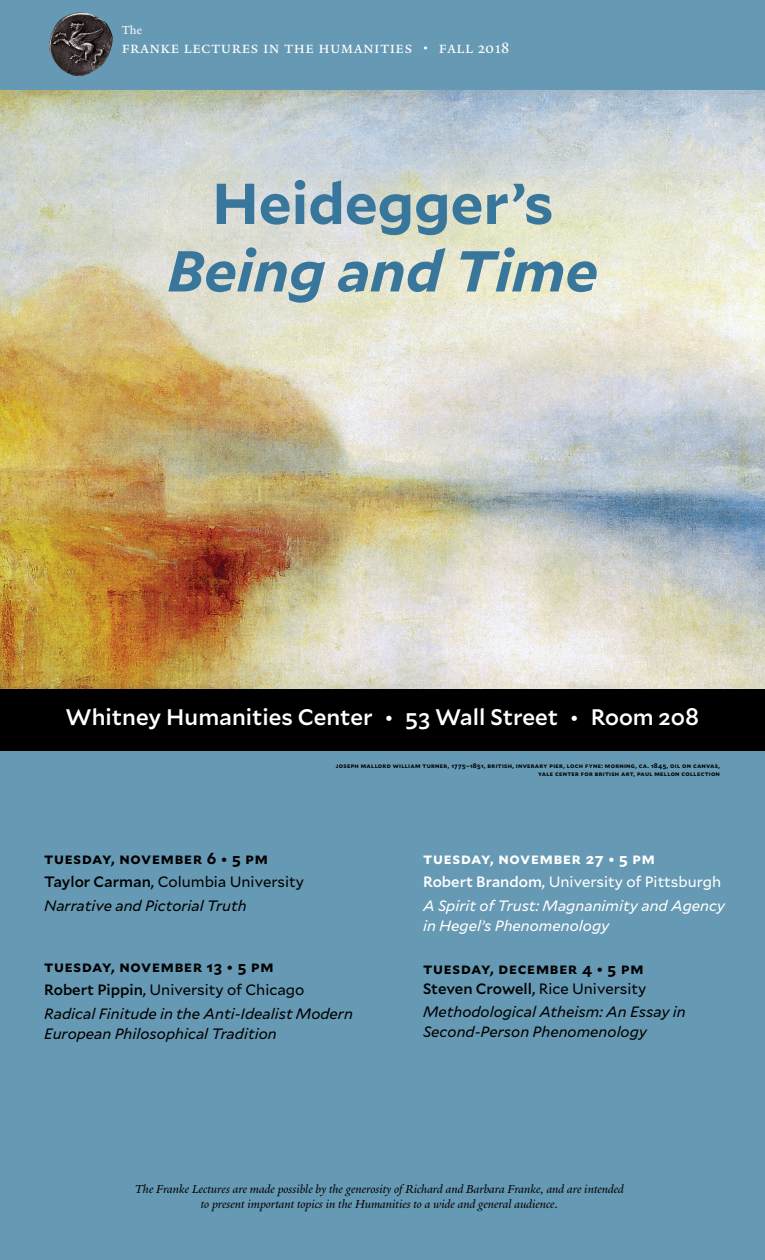
<style>
.page{position:relative;width:765px;height:1260px;background:#fff}
.page>*{position:absolute;margin:0;border:0;box-sizing:border-box;transform-origin:0 0}
.t1{font:italic 700 57.5px/67.5px "Mallory";color:#38779b;text-align:center}
.t2{font:500 22.5px "Mallory";color:#fff}
.t3{font:16.88px "Yale New";letter-spacing:.02em;color:#fff}
.t4{font:italic 15px/20px "Mallory";color:#000}
.t5{font:700 15px "Mallory";letter-spacing:.05em;color:#000}
.t6{font:15px "Mallory";color:#000}
.t7{font:italic 15px/20px "Mallory";color:#fff}
.t8{font:15px "Mallory";color:#fff}
.t9{font:500 15px "Mallory";letter-spacing:-.005em;color:#000}
.t10{font:700 15px "Mallory";letter-spacing:.05em;color:#fff}
.t11{font:italic 12.5px/15px "Yale New";color:#000;text-align:center}
.t12{font:12.5px "Yale New";color:#fff}
.t13{font:700 6.25px/7.5px "Mallory";letter-spacing:.05em;color:#000;text-align:right}
.s1{font-style:normal}
.s2{font-size:16.25px}
.s3{font-weight:400}
.s4{font-weight:500}
</style>
<div class="page">
<img style="left:0;top:89px;width:765px;height:600px">
<div style="left:0;top:0;width:765px;height:89px;background:#6699b3"></div>
<div style="left:0;top:689px;width:765px;height:62px;background:#000"></div>
<div style="left:0;top:751px;width:765px;height:509px;background:#6699b3"></div>
<img style="left:49px;top:12px;width:64px;height:64px">
<p class="t12" style="left:122px;top:22px;width:22px">The</p>
<p class="t3" style="left:122px;top:38px;width:327px">FRANKE LECTURES IN THE HUMANITIES • fall</p>
<p class="t3" style="left:478px;top:38px;width:33px">2018</p>
<p class="t1" style="left:168px;top:166px;width:432px"><span class="s1">Heidegger’s<br></span>Being and Time</p>
<p class="t2" style="left:66px;top:701px;width:635px">Whitney Humanities Center <span class="s2">•</span> 53 Wall Street <span class="s2">•</span> Room 208</p>
<p class="t13" style="left:336px;top:762px;width:386px">Joseph Mallord William Turner, 1775–1851, British, Inverary Pier, Loch Fyne: Morning, ca. 1845, Oil on canvas,<br>Yale Center for British Art, Paul Mellon Collection</p>
<p class="t5" style="left:44px;top:847px;width:225px">tuesday, november 6 <span class="s3">•</span> 5 pm</p>
<p class="t6" style="left:44px;top:871px;width:262px"><span class="s4">Taylor Carman,</span> Columbia University</p>
<p class="t4" style="left:44px;top:895px;width:204px">Narrative and Pictorial Truth</p>
<p class="t5" style="left:44px;top:955px;width:231px">Tuesday, November 13 <span class="s3">•</span> 5 pm</p>
<p class="t6" style="left:44px;top:979px;width:262px"><span class="s4">Robert Pippin,</span> University of Chicago</p>
<p class="t4" style="left:44px;top:1003px;width:310px">Radical Finitude in the Anti-Idealist Modern<br>European Philosophical Tradition</p>
<p class="t10" style="left:423px;top:847px;width:233px">Tuesday, November 27 <span class="s3">•</span> 5 pm</p>
<p class="t8" style="left:423px;top:871px;width:300px"><span class="s4">Robert Brandom,</span> University of Pittsburgh</p>
<p class="t7" style="left:423px;top:895px;width:304px">A Spirit of Trust: Magnanimity and Agency in Hegel’s Phenomenology</p>
<p class="t5" style="left:423px;top:957px;width:222px">Tuesday, December 4 <span class="s3">•</span> 5 pm</p>
<p class="t9" style="left:423px;top:977px;width:225px">Steven Crowell, <span class="s3">Rice University</span></p>
<p class="t4" style="left:423px;top:1001px;width:264px">Methodological Atheism: An Essay in<br>Second-Person Phenomenology</p>
<p class="t11" style="left:135px;top:1181px;width:491px">The Franke Lectures are made possible by the generosity of Richard and Barbara Franke, and are intended to present important topics in the Humanities to a wide and general audience.</p>
</div>
